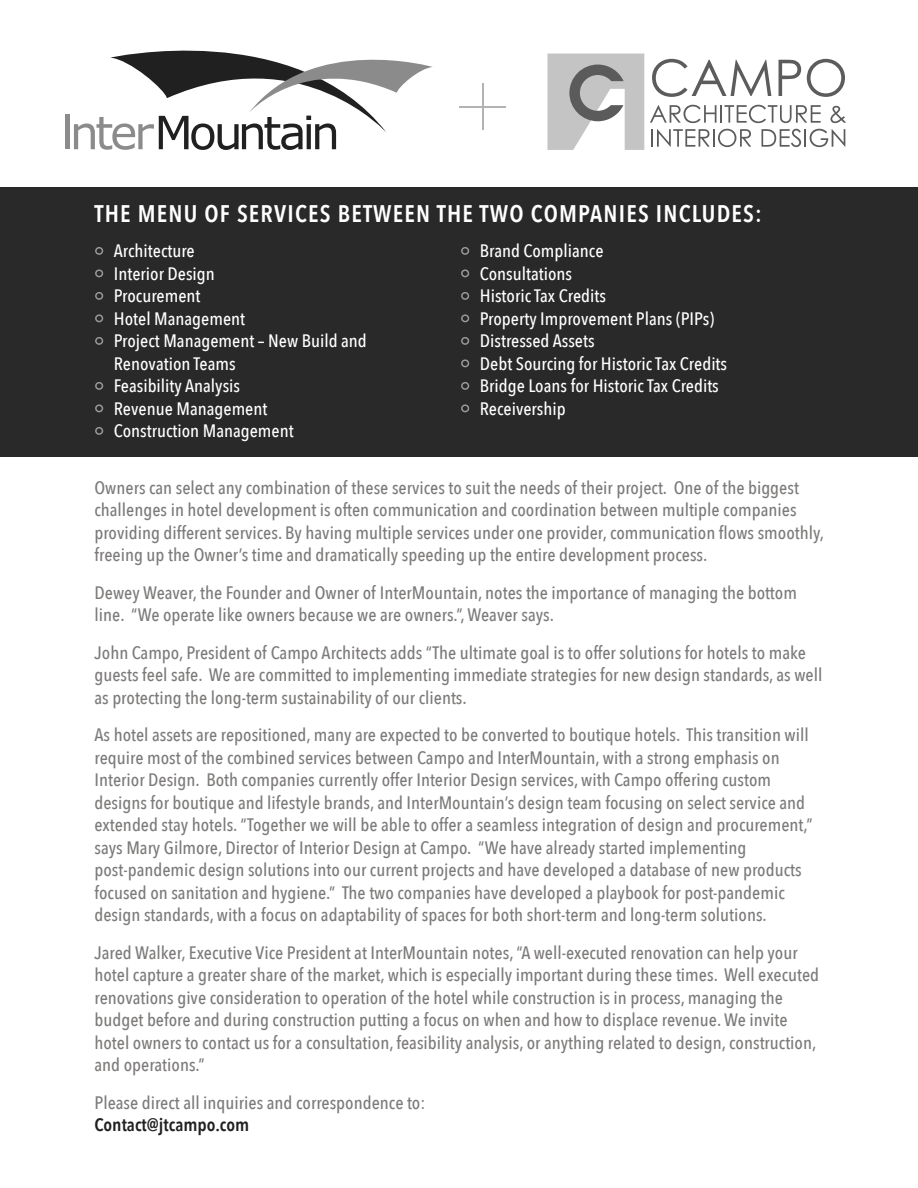
<style>
.page{position:relative;width:918px;height:1188px;background:#fff}
.page>*{position:absolute;margin:0;border:0;box-sizing:border-box;transform-origin:0 0}
.t1{font:600 24px "Avenir Next Condensed";letter-spacing:.05em;color:#fff}
.t2{font:500 18px/22.5px "Avenir Next Condensed";color:#7d7b7a;scale:1.04 1}
.t3{font:500 18px/22.5px "Avenir Next Condensed";color:#fff;scale:1.04 1}
.t4{font:600 18px "Avenir Next Condensed";color:#202020;scale:1.04 1}
</style>
<div class="page">
<div style="left:0;top:188px;width:918px;height:270px;background:#292929"></div>
<svg style="left:95px;top:247px;width:9px;height:8px"></svg>
<svg style="left:95px;top:269px;width:9px;height:9px"></svg>
<svg style="left:95px;top:292px;width:9px;height:8px"></svg>
<svg style="left:95px;top:314px;width:9px;height:9px"></svg>
<svg style="left:95px;top:337px;width:9px;height:8px"></svg>
<svg style="left:95px;top:382px;width:9px;height:8px"></svg>
<svg style="left:95px;top:404px;width:9px;height:9px"></svg>
<svg style="left:95px;top:427px;width:9px;height:8px"></svg>
<svg style="left:461px;top:247px;width:9px;height:8px"></svg>
<svg style="left:461px;top:269px;width:9px;height:9px"></svg>
<svg style="left:461px;top:292px;width:9px;height:8px"></svg>
<svg style="left:461px;top:314px;width:9px;height:9px"></svg>
<svg style="left:461px;top:337px;width:9px;height:8px"></svg>
<svg style="left:461px;top:359px;width:9px;height:9px"></svg>
<svg style="left:461px;top:382px;width:9px;height:8px"></svg>
<svg style="left:461px;top:404px;width:9px;height:9px"></svg>
<hr style="left:482px;top:83px;width:2px;height:47px;background:#b3b3b3">
<hr style="left:460px;top:106px;width:46px;height:1px;background:#b3b3b3">
<svg style="left:652px;top:59px;width:119px;height:38px"></svg>
<svg style="left:779px;top:60px;width:22px;height:36px"></svg>
<svg style="left:807px;top:59px;width:38px;height:38px"></svg>
<svg style="left:650px;top:105px;width:171px;height:18px"></svg>
<svg style="left:830px;top:106px;width:16px;height:17px"></svg>
<svg style="left:651px;top:129px;width:100px;height:18px"></svg>
<svg style="left:761px;top:129px;width:84px;height:18px"></svg>
<svg style="left:547px;top:54px;width:97px;height:96px"></svg>
<hr style="left:66px;top:114px;width:4px;height:35px;background:#8b8b8b">
<svg style="left:74px;top:50px;width:359px;height:100px"></svg>
<h1 class="t1" style="left:94px;top:193px;width:669px">THE MENU OF SERVICES BETWEEN THE TWO COMPANIES INCLUDES:</h1>
<p class="t3" style="left:114px;top:240px;width:245px">Architecture<br>Interior Design<br>Procurement<br>Hotel Management<br>Project Management – New Build and<br>Renovation Teams<br>Feasibility Analysis<br>Revenue Management<br>Construction Management</p>
<p class="t3" style="left:480px;top:240px;width:239px">Brand Compliance<br>Consultations<br>Historic Tax Credits<br>Property Improvement Plans (PIPs)<br>Distressed Assets<br>Debt Sourcing for Historic Tax Credits<br>Bridge Loans for Historic Tax Credits<br>Receivership</p>
<p class="t2" style="left:94px;top:476px;width:703px">Owners can select any combination of these services to suit the needs of their project. One of the biggest challenges in hotel development is often communication and coordination between multiple companies providing different services. By having multiple services under one provider, communication flows smoothly, freeing up the Owner’s time and dramatically speeding up the entire development process.</p>
<p class="t2" style="left:94px;top:581px;width:677px">Dewey Weaver, the Founder and Owner of InterMountain, notes the importance of managing the bottom line. “We operate like owners because we are owners.”, Weaver says.</p>
<p class="t2" style="left:94px;top:641px;width:701px">John Campo, President of Campo Architects adds “The ultimate goal is to offer solutions for hotels to make guests feel safe. We are committed to implementing immediate strategies for new design standards, as well as protecting the long-term sustainability of our clients.</p>
<p class="t2" style="left:94px;top:723px;width:692px">As hotel assets are repositioned, many are expected to be converted to boutique hotels. This transition will require most of the combined services between Campo and InterMountain, with a strong emphasis on Interior Design. Both companies currently offer Interior Design services, with Campo offering custom designs for boutique and lifestyle brands, and InterMountain’s design team focusing on select service and extended stay hotels. “Together we will be able to offer a seamless integration of design and procurement,” says Mary Gilmore, Director of Interior Design at Campo. “We have already started implementing post-pandemic design solutions into our current projects and have developed a database of new products focused on sanitation and hygiene.” The two companies have developed a playbook for post-pandemic design standards, with a focus on adaptability of spaces for both short-term and long-term solutions.</p>
<p class="t2" style="left:94px;top:941px;width:698px">Jared Walker, Executive Vice President at InterMountain notes, “A well-executed renovation can help your hotel capture a greater share of the market, which is especially important during these times. Well executed renovations give consideration to operation of the hotel while construction is in process, managing the budget before and during construction putting a focus on when and how to displace revenue. We invite hotel owners to contact us for a consultation, feasibility analysis, or anything related to design, construction, and operations.”</p>
<p class="t2" style="left:94px;top:1091px;width:320px">Please direct all inquiries and correspondence to:</p>
<p class="t4" style="left:94px;top:1109px;width:150px">Contact@jtcampo.com</p>
</div>
